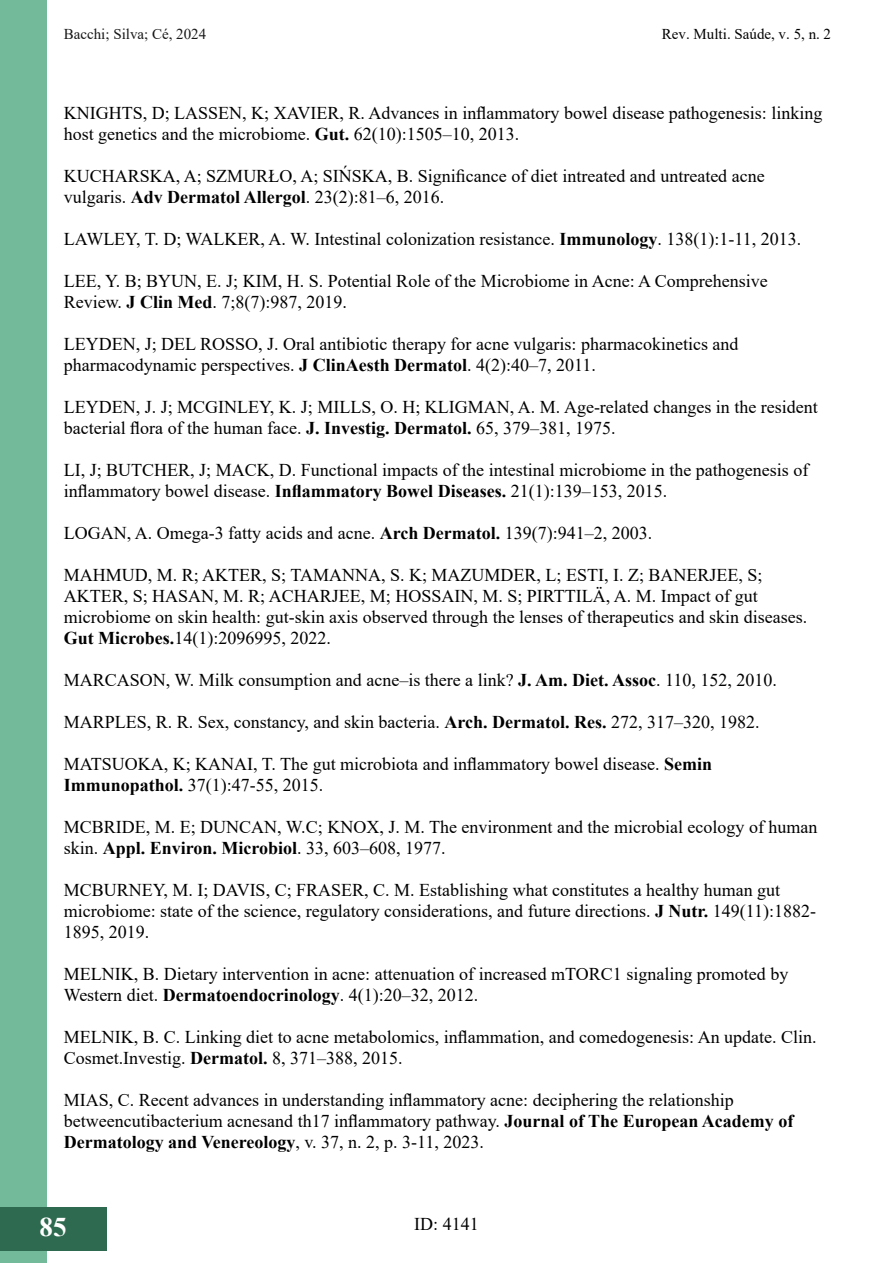
<style>
.page{position:relative;width:893px;height:1263px;background:#fff}
.page>*{position:absolute;margin:0;border:0;box-sizing:border-box;transform-origin:0 0}
.t1{font:700 27px "Times New Roman";color:#fff}
.t2{font:18px/21px "Times New Roman";color:#000}
.t3{font:15px "Times New Roman";color:#000}
.t4{font:15px "Times New Roman";color:#181717}
.s1{font-weight:700}
</style>
<div class="page">
<div style="left:0;top:1px;width:47px;height:1262px;background:#73ba9b"></div>
<div style="left:0;top:1207px;width:106px;height:43px;background:#2d6a4f"></div>
<p class="t4" style="left:64px;top:24px;width:144px">Bacchi; Silva; Cé, 2024</p>
<p class="t3" style="left:662px;top:24px;width:171px">Rev. Multi. Saúde, v. 5, n. 2</p>
<p class="t2" style="left:64px;top:101px;width:760px">KNIGHTS, D; LASSEN, K; XAVIER, R. Advances in inflammatory bowel disease pathogenesis: linking host genetics and the microbiome. <span class="s1">Gut.</span> 62(10):1505–10, 2013.</p>
<p class="t2" style="left:64px;top:164px;width:702px">KUCHARSKA, A; SZMURŁO, A; SIŃSKA, B. Significance of diet intreated and untreated acne vulgaris. <span class="s1">Adv Dermatol Allergol</span>. 23(2):81–6, 2016.</p>
<p class="t2" style="left:64px;top:227px;width:739px">LAWLEY, T. D; WALKER, A. W. Intestinal colonization resistance. <span class="s1">Immunology</span>. 138(1):1-11, 2013.</p>
<p class="t2" style="left:64px;top:269px;width:705px">LEE, Y. B; BYUN, E. J; KIM, H. S. Potential Role of the Microbiome in Acne: A Comprehensive<br>Review. <span class="s1">J Clin Med</span>. 7;8(7):987, 2019.</p>
<p class="t2" style="left:64px;top:332px;width:676px">LEYDEN, J; DEL ROSSO, J. Oral antibiotic therapy for acne vulgaris: pharmacokinetics and pharmacodynamic perspectives. <span class="s1">J ClinAesth Dermatol</span>. 4(2):40–7, 2011.</p>
<p class="t2" style="left:64px;top:395px;width:756px">LEYDEN, J. J; MCGINLEY, K. J; MILLS, O. H; KLIGMAN, A. M. Age-related changes in the resident bacterial flora of the human face. <span class="s1">J. Investig. Dermatol.</span> 65, 379–381, 1975.</p>
<p class="t2" style="left:64px;top:458px;width:746px">LI, J; BUTCHER, J; MACK, D. Functional impacts of the intestinal microbiome in the pathogenesis of inflammatory bowel disease. <span class="s1">Inflammatory Bowel Diseases.</span> 21(1):139–153, 2015.</p>
<p class="t2" style="left:64px;top:521px;width:590px">LOGAN, A. Omega-3 fatty acids and acne. <span class="s1">Arch Dermatol.</span> 139(7):941–2, 2003.</p>
<p class="t2" style="left:64px;top:563px;width:745px">MAHMUD, M. R; AKTER, S; TAMANNA, S. K; MAZUMDER, L; ESTI, I. Z; BANERJEE, S; AKTER, S; HASAN, M. R; ACHARJEE, M; HOSSAIN, M. S; PIRTTILÄ, A. M. Impact of gut microbiome on skin health: gut-skin axis observed through the lenses of therapeutics and skin diseases.<br><span class="s1">Gut Microbes.</span>14(1):2096995, 2022.</p>
<p class="t2" style="left:64px;top:668px;width:715px">MARCASON, W. Milk consumption and acne–is there a link? <span class="s1">J. Am. Diet. Assoc</span>. 110, 152, 2010.</p>
<p class="t2" style="left:64px;top:710px;width:697px">MARPLES, R. R. Sex, constancy, and skin bacteria. <span class="s1">Arch. Dermatol. Res.</span> 272, 317–320, 1982.</p>
<p class="t2" style="left:64px;top:752px;width:650px">MATSUOKA, K; KANAI, T. The gut microbiota and inflammatory bowel disease. <span class="s1">Semin<br>Immunopathol.</span> 37(1):47-55, 2015.</p>
<p class="t2" style="left:64px;top:815px;width:755px">MCBRIDE, M. E; DUNCAN, W.C; KNOX, J. M. The environment and the microbial ecology of human skin. <span class="s1">Appl. Environ. Microbiol</span>. 33, 603–608, 1977.</p>
<p class="t2" style="left:64px;top:878px;width:754px">MCBURNEY, M. I; DAVIS, C; FRASER, C. M. Establishing what constitutes a healthy human gut microbiome: state of the science, regulatory considerations, and future directions. <span class="s1">J Nutr.</span> 149(11):1882-<br>1895, 2019.</p>
<p class="t2" style="left:64px;top:962px;width:726px">MELNIK, B. Dietary intervention in acne: attenuation of increased mTORC1 signaling promoted by<br>Western diet. <span class="s1">Dermatoendocrinology</span>. 4(1):20–32, 2012.</p>
<p class="t2" style="left:64px;top:1025px;width:754px">MELNIK, B. C. Linking diet to acne metabolomics, inflammation, and comedogenesis: An update. Clin.<br>Cosmet.Investig. <span class="s1">Dermatol.</span> 8, 371–388, 2015.</p>
<p class="t2" style="left:64px;top:1088px;width:731px">MIAS, C. Recent advances in understanding inflammatory acne: deciphering the relationship betweencutibacterium acnesand th17 inflammatory pathway. <span class="s1">Journal of The European Academy of<br>Dermatology and Venereology</span>, v. 37, n. 2, p. 3-11, 2023.</p>
<h1 class="t1" style="left:40px;top:1207px;width:28px">85</h1>
<p class="t2" style="left:414px;top:1213px;width:66px">ID: 4141</p>
</div>
